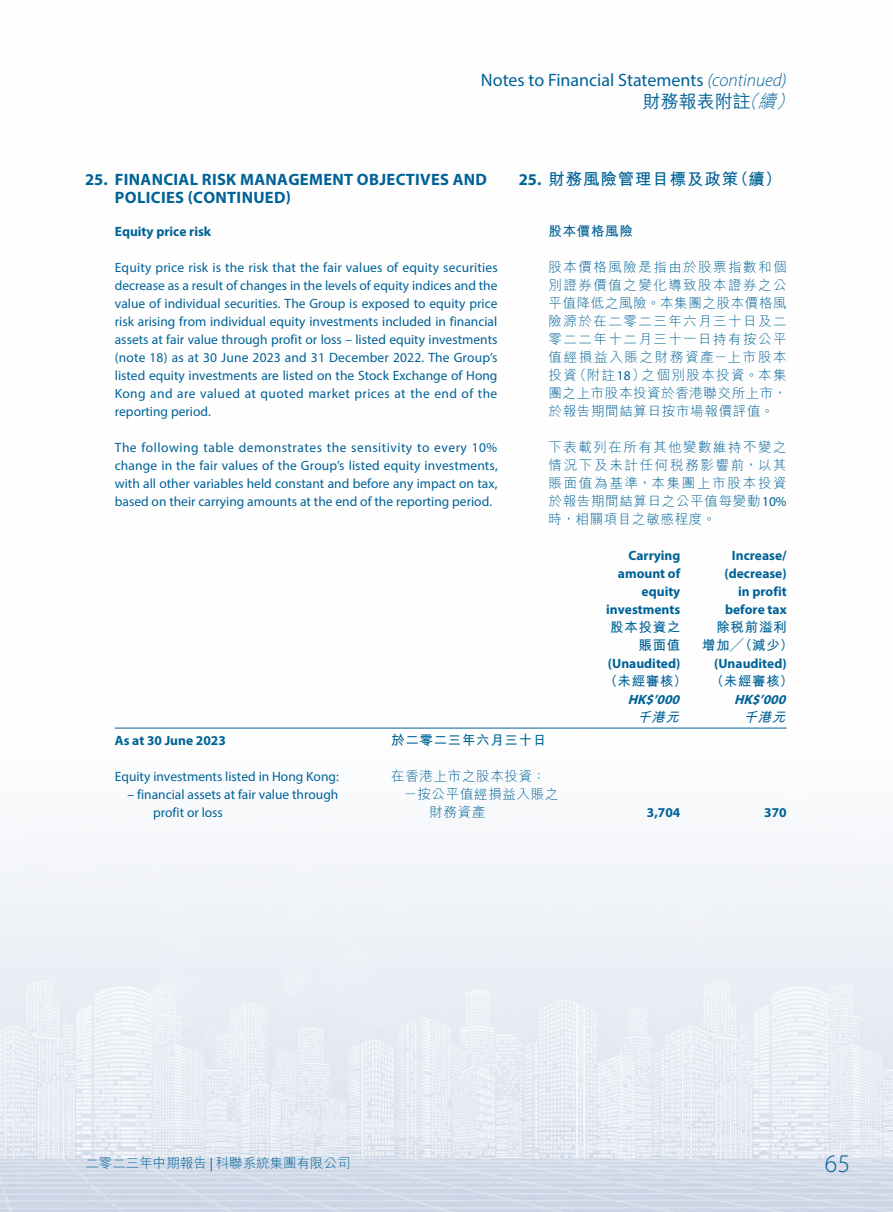
<style>
.page{position:relative;width:893px;height:1212px;background:#fff}
.page>*{position:absolute;margin:0;border:0;box-sizing:border-box;transform-origin:0 0}
.t1{font:300 25.5px "Myriad Pro";color:#006297}
.t2{font:18px "Myriad Pro";color:#006297}
.t3{font:500 18px "M Hei HK";color:#006297}
.t4{font:700 16.5px/18px "Myriad Pro";letter-spacing:.02em;color:#006297}
.t5{font:700 16.5px "M Hei HK";letter-spacing:.05em;color:#006297}
.t6{font:13.5px/18px "Myriad Pro";color:#006297;text-align:justify}
.t7{font:300 13.5px/18px "M Hei HK";letter-spacing:.05em;color:#006297;text-align:justify}
.t8{font:700 13.5px/18px "Myriad Pro";color:#006297;text-align:right}
.t9{font:700 13.5px/18px "M Hei HK";letter-spacing:.05em;color:#006297;text-align:right}
.t10{font:300 13.5px "M Hei HK";color:#006297}
.t11{font:italic 700 13.5px "Myriad Pro";color:#006297}
.t12{font:italic 700 13.5px "M Hei HK";color:#006297}
.s1{font-weight:300;font-style:italic}
.s2{font-family:"Myriad Pro"}
.s3{font-family:"Myriad Pro";font-weight:400}
</style>
<div class="page">
<img style="left:0;top:727px;width:893px;height:485px">
<hr style="left:115px;top:728px;width:276px;height:1px;background:#006297">
<hr style="left:391px;top:728px;width:192px;height:1px;background:#006297">
<hr style="left:583px;top:728px;width:106px;height:1px;background:#006297">
<hr style="left:689px;top:728px;width:98px;height:1px;background:#006297">
<h2 class="t2" style="left:481px;top:69px;width:307px">Notes to Financial Statements <span class="s1">(continued)</span></h2>
<h2 class="t3" style="left:643px;top:88px;width:157px">財務報表附註<span class="s1">（續）</span></h2>
<p class="t4" style="left:115px;top:170px;width:374px;text-indent:-30px">25. FINANCIAL RISK MANAGEMENT OBJECTIVES AND<br>POLICIES (CONTINUED)</p>
<p class="t8" style="left:115px;top:222px;width:98px">Equity price risk</p>
<p class="t6" style="left:115px;top:258px;width:384px">Equity price risk is the risk that the fair values of equity securities decrease as a result of changes in the levels of equity indices and the value of individual securities. The Group is exposed to equity price risk arising from individual equity investments included in financial assets at fair value through profit or loss – listed equity investments (note 18) as at 30 June 2023 and 31 December 2022. The Group’s listed equity investments are listed on the Stock Exchange of Hong Kong and are valued at quoted market prices at the end of the reporting period.</p>
<p class="t6" style="left:115px;top:438px;width:384px">The following table demonstrates the sensitivity to every 10% change in the fair values of the Group’s listed equity investments, with all other variables held constant and before any impact on tax, based on their carrying amounts at the end of the reporting period.</p>
<p class="t5" style="left:519px;top:167px;width:264px"><span class="s2">25.</span> 財務風險管理目標及政策（續）</p>
<p class="t9" style="left:549px;top:221px;width:86px">股本價格風險</p>
<p class="t7" style="left:549px;top:258px;width:240px">股本價格風險是指由於股票指數和個別證券價值之變化導致股本證券之公平值降低之風險。本集團之股本價格風險源於在二零二三年六月三十日及二零二二年十二月三十一日持有按公平值經損益入賬之財務資產－上市股本投資（附註<span class="s3">18</span>）之個別股本投資。本集團之上市股本投資於香港聯交所上市，於報告期間結算日按市場報價評值。</p>
<p class="t7" style="left:549px;top:438px;width:240px">下表載列在所有其他變數維持不變之情況下及未計任何稅務影響前，以其賬面值為基準，本集團上市股本投資於報告期間結算日之公平值每變動<span class="s3">10%</span>時，相關項目之敏感程度。</p>
<p class="t8" style="left:606px;top:546px;width:76px">Carrying amount of equity investments</p>
<p class="t8" style="left:725px;top:546px;width:64px">Increase/ (decrease) in profit before tax</p>
<p class="t9" style="left:610px;top:617px;width:72px">股本投資之賬面值</p>
<p class="t9" style="left:702px;top:617px;width:93px;text-align:center">除稅前溢利<br>增加╱（減少）</p>
<p class="t8" style="left:608px;top:654px;width:74px">(Unaudited)</p>
<p class="t8" style="left:714px;top:654px;width:74px">(Unaudited)</p>
<p class="t9" style="left:604px;top:671px;width:85px">（未經審核）</p>
<p class="t9" style="left:710px;top:671px;width:85px">（未經審核）</p>
<p class="t11" style="left:628px;top:691px;width:57px">HK$’000</p>
<p class="t11" style="left:734px;top:691px;width:57px">HK$’000</p>
<p class="t12" style="left:637px;top:707px;width:48px">千港元</p>
<p class="t12" style="left:743px;top:707px;width:48px">千港元</p>
<p class="t8" style="left:115px;top:731px;width:113px">As at 30 June 2023</p>
<p class="t9" style="left:391px;top:730px;width:157px">於二零二三年六月三十日</p>
<p class="t6" style="left:115px;top:767px;width:226px">Equity investments listed in Hong Kong:</p>
<p class="t7" style="left:391px;top:766px;width:156px">在香港上市之股本投資：</p>
<p class="t6" style="left:153px;top:785px;width:187px;text-indent:-26px">– financial assets at fair value through profit or loss</p>
<p class="t7" style="left:429px;top:784px;width:131px;text-indent:-26px">－按公平值經損益入賬之財務資產</p>
<p class="t8" style="left:647px;top:803px;width:35px">3,704</p>
<p class="t8" style="left:764px;top:803px;width:24px">370</p>
<p class="t10" style="left:85px;top:1156px;width:267px">二零二三年中期報告 <span class="s3">|</span> 科聯系統集團有限公司</p>
<h1 class="t1" style="left:825px;top:1148px;width:27px">65</h1>
</div>
